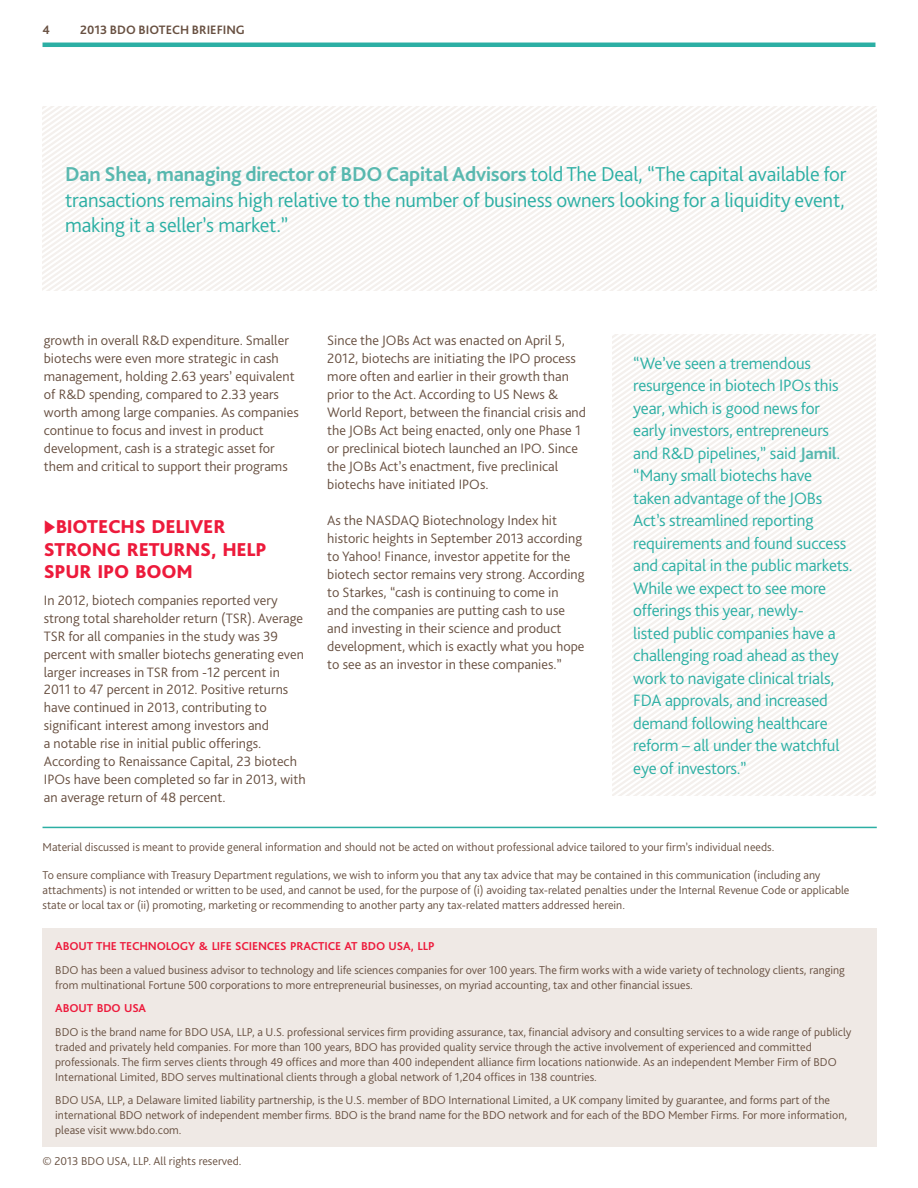
<style>
.page{position:relative;width:918px;height:1188px;background:#fff}
.page>*{position:absolute;margin:0;border:0;box-sizing:border-box;transform-origin:0 0}
.t1{font:300 21px/25.5px "Bliss Pro";letter-spacing:-.01em;color:#2cafa4;text-align:justify}
.t2{font:800 19.5px/22.5px "Bliss Pro";letter-spacing:-.01em;color:#ed1a3b}
.t3{font:300 17.25px/22.5px "Bliss Pro";letter-spacing:-.01em;color:#2cafa4}
.t4{font:300 14.25px/18px "Bliss Pro";color:#685041}
.t5{font:700 12.75px "Bliss Pro";color:#685041}
.t6{font:300 12px/15px "Bliss Pro";color:#685041}
.t7{font:700 12px "Bliss Pro";letter-spacing:-.01em;color:#ed1a3b}
.s1{font-weight:700;color:#58b8af}
</style>
<div class="page">
<hr style="left:43px;top:43px;width:832px;height:4px;background:#2cafa4">
<svg style="left:612px;top:334px;width:263px;height:49px"></svg>
<svg style="left:612px;top:383px;width:263px;height:412px"></svg>
<svg style="left:43px;top:106px;width:834px;height:185px"></svg>
<svg style="left:90px;top:156px;width:787px;height:135px"></svg>
<div style="left:43px;top:928px;width:834px;height:219px;background:#efe9e5"></div>
<hr style="left:43px;top:827px;width:834px;height:1px;background:#2cafa4">
<p class="t5" style="left:43px;top:22px;width:9px">4</p>
<p class="t5" style="left:80px;top:22px;width:166px">2013 BDO BIOTECH BRIEFING</p>
<h1 class="t1" style="left:65px;top:161px;width:783px"><span class="s1">Dan Shea, managing director of BDO Capital Advisors</span> told The Deal, “The capital available for transactions remains high relative to the number of business owners looking for a liquidity event, making it a seller’s market.”</h1>
<p class="t4" style="left:44px;top:331px;width:256px">growth in overall R&amp;D expenditure. Smaller biotechs were even more strategic in cash management, holding 2.63 years’ equivalent of R&amp;D spending, compared to 2.33 years worth among large companies. As companies continue to focus and invest in product development, cash is a strategic asset for them and critical to support their programs</p>
<h2 class="t2" style="left:44px;top:515px;width:224px">◆BIOTECHS DELIVER<br>STRONG RETURNS, HELP<br>SPUR IPO BOOM</h2>
<p class="t4" style="left:44px;top:590px;width:263px">In 2012, biotech companies reported very strong total shareholder return (TSR). Average TSR for all companies in the study was 39 percent with smaller biotechs generating even larger increases in TSR from -12 percent in 2011 to 47 percent in 2012. Positive returns have continued in 2013, contributing to significant interest among investors and<br>a notable rise in initial public offerings.<br>According to Renaissance Capital, 23 biotech IPOs have been completed so far in 2013, with an average return of 48 percent.</p>
<p class="t4" style="left:327px;top:331px;width:260px">Since the JOBs Act was enacted on April 5, 2012, biotechs are initiating the IPO process more often and earlier in their growth than prior to the Act. According to US News &amp; World Report, between the financial crisis and the JOBs Act being enacted, only one Phase 1 or preclinical biotech launched an IPO. Since the JOBs Act’s enactment, five preclinical biotechs have initiated IPOs.</p>
<p class="t4" style="left:327px;top:511px;width:259px">As the NASDAQ Biotechnology Index hit historic heights in September 2013 according to Yahoo! Finance, investor appetite for the biotech sector remains very strong. According to Starkes, “cash is continuing to come in<br>and the companies are putting cash to use and investing in their science and product development, which is exactly what you hope to see as an investor in these companies.”</p>
<p class="t3" style="left:633px;top:351px;width:221px">“We’ve seen a tremendous resurgence in biotech IPOs this year, which is good news for early investors, entrepreneurs and R&amp;D pipelines,” said <span class="s1">Jamil</span>. “Many small biotechs have taken advantage of the JOBs<br>Act’s streamlined reporting requirements and found success and capital in the public markets.<br>While we expect to see more offerings this year, newly-<br>listed public companies have a challenging road ahead as they work to navigate clinical trials,<br>FDA approvals, and increased demand following healthcare reform – all under the watchful eye of investors.”</p>
<p class="t6" style="left:43px;top:840px;width:733px">Material discussed is meant to provide general information and should not be acted on without professional advice tailored to your firm’s individual needs.</p>
<p class="t6" style="left:43px;top:867px;width:808px">To ensure compliance with Treasury Department regulations, we wish to inform you that any tax advice that may be contained in this communication (including any attachments) is not intended or written to be used, and cannot be used, for the purpose of (i) avoiding tax-related penalties under the Internal Revenue Code or applicable state or local tax or (ii) promoting, marketing or recommending to another party any tax-related matters addressed herein.</p>
<p class="t7" style="left:55px;top:939px;width:381px">ABOUT THE TECHNOLOGY &amp; LIFE SCIENCES PRACTICE AT BDO USA, LLP</p>
<p class="t6" style="left:55px;top:962px;width:791px">BDO has been a valued business advisor to technology and life sciences companies for over 100 years. The firm works with a wide variety of technology clients, ranging from multinational Fortune 500 corporations to more entrepreneurial businesses, on myriad accounting, tax and other financial issues.</p>
<p class="t7" style="left:55px;top:1001px;width:92px">ABOUT BDO USA</p>
<p class="t6" style="left:55px;top:1024px;width:798px">BDO is the brand name for BDO USA, LLP, a U.S. professional services firm providing assurance, tax, financial advisory and consulting services to a wide range of publicly traded and privately held companies. For more than 100 years, BDO has provided quality service through the active involvement of experienced and committed professionals. The firm serves clients through 49 offices and more than 400 independent alliance firm locations nationwide. As an independent Member Firm of BDO International Limited, BDO serves multinational clients through a global network of 1,204 offices in 138 countries.</p>
<p class="t6" style="left:55px;top:1092px;width:793px">BDO USA, LLP, a Delaware limited liability partnership, is the U.S. member of BDO International Limited, a UK company limited by guarantee, and forms part of the international BDO network of independent member firms. BDO is the brand name for the BDO network and for each of the BDO Member Firms. For more information, please visit www.bdo.com.</p>
<p class="t6" style="left:43px;top:1153px;width:200px">© 2013 BDO USA, LLP. All rights reserved.</p>
</div>
